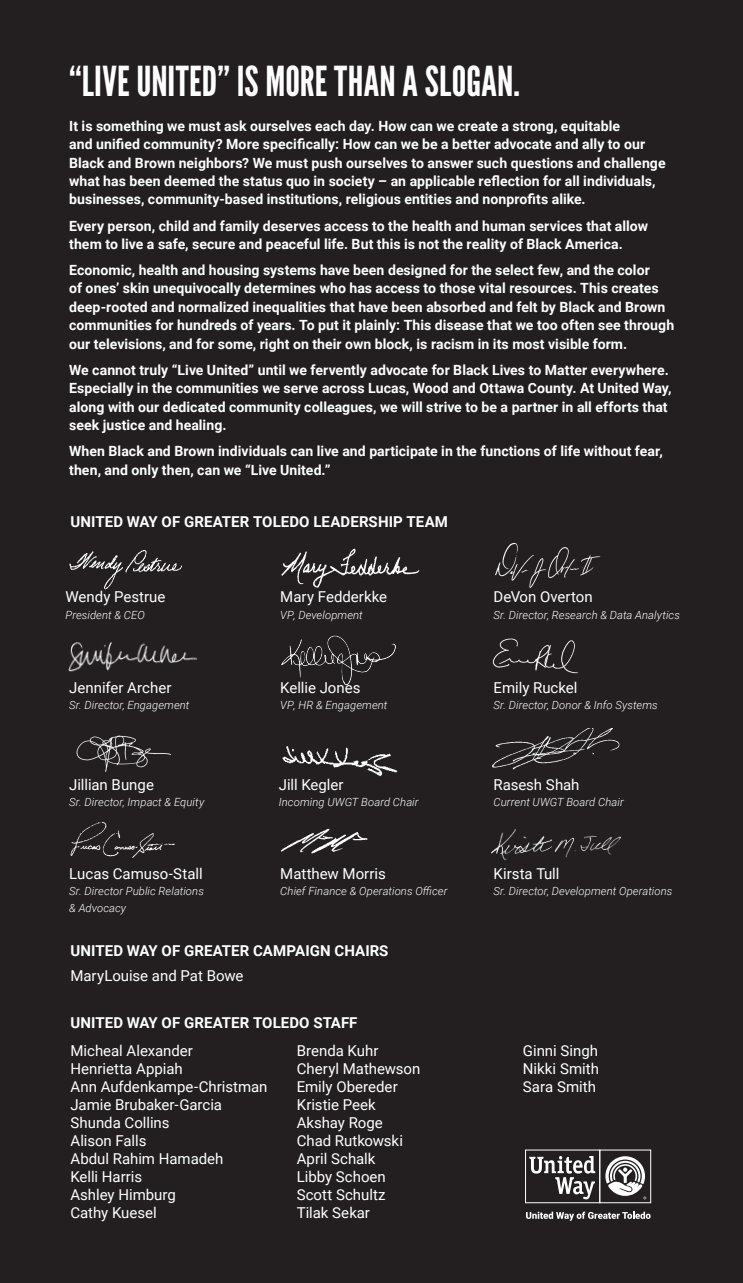
<style>
.page{position:relative;width:743px;height:1283px;background:#fff}
.page>*{position:absolute;margin:0;border:0;box-sizing:border-box;transform-origin:0 0}
.t1{font:41.25px "League Gothic";letter-spacing:.005em;color:#fff}
.t2{font:15px/18px "Roboto";color:#fff}
.t3{font:700 15px "Roboto";letter-spacing:.005em;color:#fff}
.t4{font:700 14px/18.4px "Roboto";letter-spacing:.005em;color:#fff}
.t5{font:italic 300 11.25px/16.2px "Roboto";letter-spacing:.01em;color:#fff}
</style>
<div class="page">
<div style="left:0;top:0;width:742px;height:1282px;background:#231f20"></div>
<div style="left:599px;top:1149px;width:52px;height:54px;border:1px solid #fff"></div>
<div style="left:525px;top:1149px;width:75px;height:54px;border:1px solid #fff"></div>
<svg style="left:529px;top:1156px;width:66px;height:43px"></svg>
<svg style="left:605px;top:1156px;width:41px;height:43px"></svg>
<svg style="left:526px;top:1211px;width:124px;height:9px"></svg>
<img style="left:68px;top:642px;width:129px;height:30px">
<img style="left:76px;top:735px;width:95px;height:37px">
<img style="left:281px;top:635px;width:115px;height:51px">
<img style="left:495px;top:542px;width:106px;height:46px">
<img style="left:492px;top:638px;width:87px;height:36px">
<img style="left:491px;top:829px;width:130px;height:31px">
<img style="left:70px;top:822px;width:105px;height:36px">
<img style="left:281px;top:548px;width:139px;height:41px">
<img style="left:281px;top:828px;width:87px;height:26px">
<img style="left:492px;top:729px;width:128px;height:41px">
<img style="left:282px;top:745px;width:116px;height:31px">
<img style="left:69px;top:550px;width:113px;height:40px">
<p class="t1" style="left:69px;top:56px;width:452px">“LIVE UNITED” IS MORE THAN A SLOGAN.</p>
<p class="t4" style="left:69px;top:116px;width:598px">It is something we must ask ourselves each day. How can we create a strong, equitable<br>and unified community? More specifically: How can we be a better advocate and ally to our Black and Brown neighbors? We must push ourselves to answer such questions and challenge what has been deemed the status quo in society – an applicable reflection for all individuals, businesses, community-based institutions, religious entities and nonprofits alike.</p>
<p class="t4" style="left:69px;top:216px;width:580px">Every person, child and family deserves access to the health and human services that allow them to live a safe, secure and peaceful life. But this is not the reality of Black America.</p>
<p class="t4" style="left:69px;top:260px;width:606px">Economic, health and housing systems have been designed for the select few, and the color<br>of ones’ skin unequivocally determines who has access to those vital resources. This creates deep-rooted and normalized inequalities that have been absorbed and felt by Black and Brown communities for hundreds of years. To put it plainly: This disease that we too often see through our televisions, and for some, right on their own block, is racism in its most visible form.</p>
<p class="t4" style="left:69px;top:360px;width:604px">We cannot truly “Live United” until we fervently advocate for Black Lives to Matter everywhere.<br>Especially in the communities we serve across Lucas, Wood and Ottawa County. At United Way, along with our dedicated community colleagues, we will strive to be a partner in all efforts that seek justice and healing.</p>
<p class="t4" style="left:69px;top:441px;width:595px">When Black and Brown individuals can live and participate in the functions of life without fear, then, and only then, can we “Live United.”</p>
<p class="t3" style="left:70px;top:511px;width:379px">UNITED WAY OF GREATER TOLEDO LEADERSHIP TEAM</p>
<p class="t2" style="left:66px;top:587px;width:101px">Wendy Pestrue</p>
<p class="t5" style="left:66px;top:606px;width:81px">President &amp; CEO</p>
<p class="t2" style="left:280px;top:587px;width:108px">Mary Fedderkke</p>
<p class="t5" style="left:280px;top:606px;width:84px">VP, Development</p>
<p class="t2" style="left:493px;top:587px;width:101px">DeVon Overton</p>
<p class="t5" style="left:493px;top:606px;width:188px">Sr. Director, Research &amp; Data Analytics</p>
<p class="t2" style="left:69px;top:678px;width:104px">Jennifer Archer</p>
<p class="t5" style="left:69px;top:696px;width:122px">Sr. Director, Engagement</p>
<p class="t2" style="left:280px;top:678px;width:82px">Kellie Jones</p>
<p class="t5" style="left:280px;top:696px;width:109px">VP, HR &amp; Engagement</p>
<p class="t2" style="left:493px;top:678px;width:85px">Emily Ruckel</p>
<p class="t5" style="left:493px;top:696px;width:166px">Sr. Director, Donor &amp; Info Systems</p>
<p class="t2" style="left:69px;top:774px;width:86px">Jillian Bunge</p>
<p class="t5" style="left:69px;top:793px;width:136px">Sr. Director, Impact &amp; Equity</p>
<p class="t2" style="left:279px;top:774px;width:66px">Jill Kegler</p>
<p class="t5" style="left:279px;top:793px;width:141px">Incoming UWGT Board Chair</p>
<p class="t2" style="left:493px;top:774px;width:87px">Rasesh Shah</p>
<p class="t5" style="left:493px;top:793px;width:132px">Current UWGT Board Chair</p>
<p class="t2" style="left:69px;top:864px;width:135px">Lucas Camuso-Stall</p>
<p class="t5" style="left:69px;top:883px;width:136px">Sr. Director Public Relations &amp; Advocacy</p>
<p class="t2" style="left:280px;top:864px;width:107px">Matthew Morris</p>
<p class="t5" style="left:280px;top:883px;width:169px">Chief Finance &amp; Operations Officer</p>
<p class="t2" style="left:493px;top:864px;width:67px">Kirsta Tull</p>
<p class="t5" style="left:493px;top:883px;width:180px">Sr. Director, Development Operations</p>
<p class="t3" style="left:70px;top:940px;width:319px">UNITED WAY OF GREATER CAMPAIGN CHAIRS</p>
<p class="t2" style="left:70px;top:965px;width:174px">MaryLouise and Pat Bowe</p>
<p class="t3" style="left:70px;top:1012px;width:288px">UNITED WAY OF GREATER TOLEDO STAFF</p>
<p class="t2" style="left:70px;top:1041px;width:124px">Micheal Alexander<br>Henrietta Appiah</p>
<p class="t2" style="left:70px;top:1077px;width:198px">Ann Aufdenkampe-Christman</p>
<p class="t2" style="left:70px;top:1095px;width:153px">Jamie Brubaker-Garcia</p>
<p class="t2" style="left:70px;top:1113px;width:101px">Shunda Collins<br>Alison Falls</p>
<p class="t2" style="left:70px;top:1149px;width:154px">Abdul Rahim Hamadeh</p>
<p class="t2" style="left:70px;top:1167px;width:107px">Kelli Harris<br>Ashley Himburg</p>
<p class="t2" style="left:70px;top:1203px;width:88px">Cathy Kuesel</p>
<p class="t2" style="left:296px;top:1041px;width:83px">Brenda Kuhr</p>
<p class="t2" style="left:296px;top:1059px;width:125px">Cheryl Mathewson</p>
<p class="t2" style="left:296px;top:1077px;width:102px">Emily Obereder</p>
<p class="t2" style="left:296px;top:1095px;width:88px">Kristie Peek<br>Akshay Roge</p>
<p class="t2" style="left:296px;top:1131px;width:108px">Chad Rutkowski</p>
<p class="t2" style="left:296px;top:1149px;width:80px">April Schalk</p>
<p class="t2" style="left:296px;top:1167px;width:91px">Libby Schoen</p>
<p class="t2" style="left:296px;top:1185px;width:90px">Scott Schultz<br>Tilak Sekar</p>
<p class="t2" style="left:523px;top:1041px;width:77px">Ginni Singh</p>
<p class="t2" style="left:523px;top:1059px;width:77px">Nikki Smith</p>
<p class="t2" style="left:523px;top:1077px;width:74px">Sara Smith</p>
</div>
